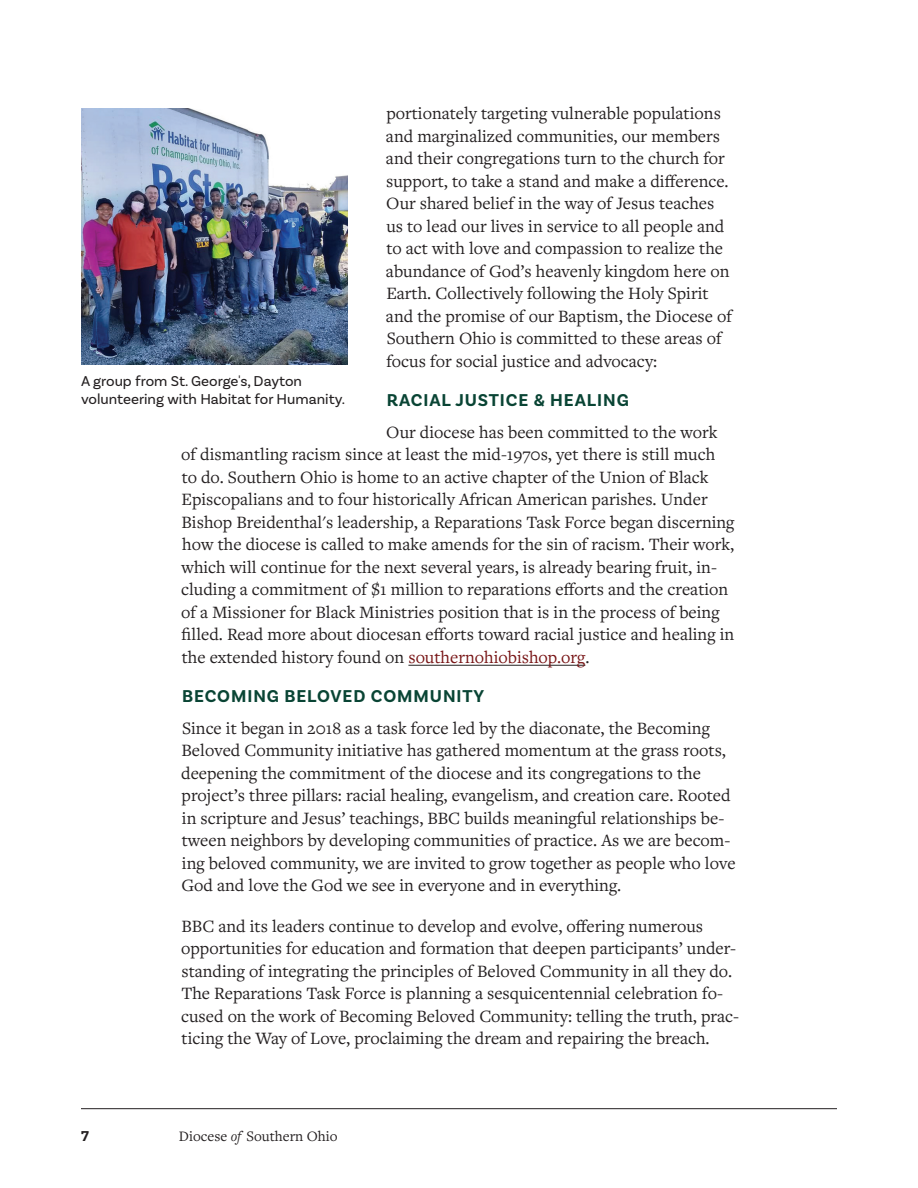
<style>
.page{position:relative;width:918px;height:1188px;background:#fff}
.page>*{position:absolute;margin:0;border:0;box-sizing:border-box;transform-origin:0 0}
.t1{font:18px/22.5px "Freight Text Pro";color:#231f20}
.t2{font:700 18px "Basic Sans";letter-spacing:.05em;color:#094434}
.t3{font:15px/18px "Basic Sans";color:#231f20}
.t4{font:15px "Freight Text Pro";color:#231f20}
.t5{font:700 15px "Basic Sans";color:#231f20}
.s1{color:#771415}
.s2{font-style:italic}
</style>
<div class="page">
<hr style="left:81px;top:1108px;width:756px;height:1px;background:#231f20">
<hr style="left:408px;top:665px;width:177px;height:1px;background:#231f20">
<img style="left:81px;top:108px;width:267px;height:256px">
<p class="t1" style="left:386px;top:102px;width:348px">portionately targeting vulnerable populations and marginalized communities, our members and their congregations turn to the church for support, to take a stand and make a difference.<br>Our shared belief in the way of Jesus teaches us to lead our lives in service to all people and to act with love and compassion to realize the abundance of God’s heavenly kingdom here on Earth. Collectively following the Holy Spirit and the promise of our Baptism, the Diocese of Southern Ohio is committed to these areas of focus for social justice and advocacy:</p>
<p class="t2" style="left:387px;top:389px;width:243px">RACIAL JUSTICE &amp; HEALING</p>
<p class="t1" style="left:181px;top:420px;width:555px;text-indent:205px">Our diocese has been committed to the work of dismantling racism since at least the mid-1970s, yet there is still much to do. Southern Ohio is home to an active chapter of the Union of Black Episcopalians and to four historically African American parishes. Under Bishop Breidenthal's leadership, a Reparations Task Force began discerning how the diocese is called to make amends for the sin of racism. Their work, which will continue for the next several years, is already bearing fruit, in&shy;cluding a commitment of $1 million to reparations efforts and the creation of a Missioner for Black Ministries position that is in the process of being filled. Read more about diocesan efforts toward racial justice and healing in the extended history found on <span class="s1">southernohiobishop.org</span>.</p>
<p class="t2" style="left:182px;top:686px;width:304px">BECOMING BELOVED COMMUNITY</p>
<p class="t1" style="left:181px;top:716px;width:556px">Since it began in 2018 as a task force led by the diaconate, the Becoming Beloved Community initiative has gathered momentum at the grass roots, deepening the commitment of the diocese and its congregations to the project’s three pillars: racial healing, evangelism, and creation care. Rooted in scripture and Jesus’ teachings, BBC builds meaningful relationships be&shy;tween neighbors by developing communities of practice. As we are becom&shy;ing beloved community, we are invited to grow together as people who love God and love the God we see in everyone and in everything.</p>
<p class="t1" style="left:181px;top:914px;width:559px">BBC and its leaders continue to develop and evolve, offering numerous opportunities for education and formation that deepen participants’ under&shy;standing of integrating the principles of Beloved Community in all they do.<br>The Reparations Task Force is planning a sesquicentennial celebration fo&shy;cused on the work of Becoming Beloved Community: telling the truth, prac&shy;ticing the Way of Love, proclaiming the dream and repairing the breach.</p>
<p class="t3" style="left:81px;top:372px;width:266px">A group from St. George's, Dayton volunteering with Habitat for Humanity.</p>
<p class="t5" style="left:81px;top:1127px;width:9px">7</p>
<p class="t4" style="left:179px;top:1126px;width:160px">Diocese <span class="s2">of</span> Southern Ohio</p>
</div>
